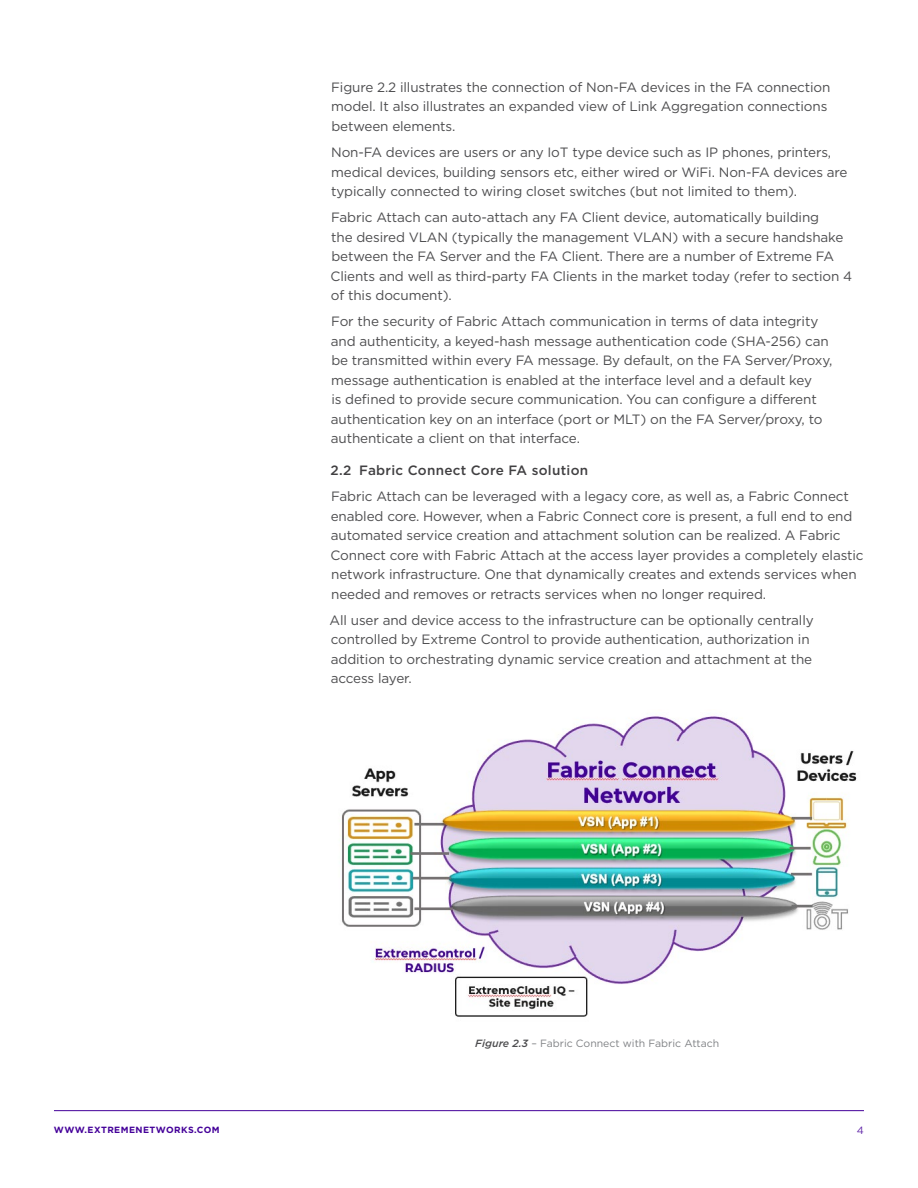
<style>
.page{position:relative;width:918px;height:1188px;background:#fff}
.page>*{position:absolute;margin:0;border:0;box-sizing:border-box;transform-origin:0 0}
.t1{font:13.5px/19.5px "Gotham";letter-spacing:-.01em;color:#4d4d4f}
.t2{font:500 13.5px "Gotham";letter-spacing:.02em;color:#414042}
.t3{font:10.5px "Gotham";color:#808285}
.t4{font:10.5px "Gotham";color:#6026a8}
.t5{font:700 9px "Gotham";letter-spacing:.05em;color:#409}
.s1{font-weight:500;font-style:italic;color:#4d4d4f}
</style>
<div class="page">
<hr style="left:54px;top:1110px;width:810px;height:1px;background:#409">
<img style="left:342px;top:716px;width:515px;height:301px">
<p class="t1" style="left:331px;top:77px;width:501px">Figure 2.2 illustrates the connection of Non-FA devices in the FA connection model. It also illustrates an expanded view of Link Aggregation connections between elements.</p>
<p class="t1" style="left:331px;top:142px;width:518px">Non-FA devices are users or any IoT type device such as IP phones, printers, medical devices, building sensors etc, either wired or WiFi. Non-FA devices are typically connected to wiring closet switches (but not limited to them).</p>
<p class="t1" style="left:331px;top:207px;width:523px">Fabric Attach can auto-attach any FA Client device, automatically building<br>the desired VLAN (typically the management VLAN) with a secure handshake between the FA Server and the FA Client. There are a number of Extreme FA Clients and well as third-party FA Clients in the market today (refer to section 4 of this document).</p>
<p class="t1" style="left:331px;top:312px;width:503px">For the security of Fabric Attach communication in terms of data integrity and authenticity, a keyed-hash message authentication code (SHA-256) can be transmitted within every FA message. By default, on the FA Server/Proxy, message authentication is enabled at the interface level and a default key<br>is defined to provide secure communication. You can configure a different authentication key on an interface (port or MLT) on the FA Server/proxy, to authenticate a client on that interface.</p>
<p class="t2" style="left:331px;top:461px;width:259px">2.2 Fabric Connect Core FA solution</p>
<p class="t1" style="left:331px;top:486px;width:534px">Fabric Attach can be leveraged with a legacy core, as well as, a Fabric Connect enabled core. However, when a Fabric Connect core is present, a full end to end automated service creation and attachment solution can be realized. A Fabric Connect core with Fabric Attach at the access layer provides a completely elastic network infrastructure. One that dynamically creates and extends services when needed and removes or retracts services when no longer required.</p>
<p class="t1" style="left:330px;top:610px;width:486px">All user and device access to the infrastructure can be optionally centrally controlled by Extreme Control to provide authentication, authorization in addition to orchestrating dynamic service creation and attachment at the access layer.</p>
<p class="t3" style="left:475px;top:1036px;width:246px"><span class="s1">Figure 2.3</span> – Fabric Connect with Fabric Attach</p>
<p class="t5" style="left:54px;top:1124px;width:167px">WWW.EXTREMENETWORKS.COM</p>
<p class="t4" style="left:857px;top:1124px;width:9px">4</p>
</div>
